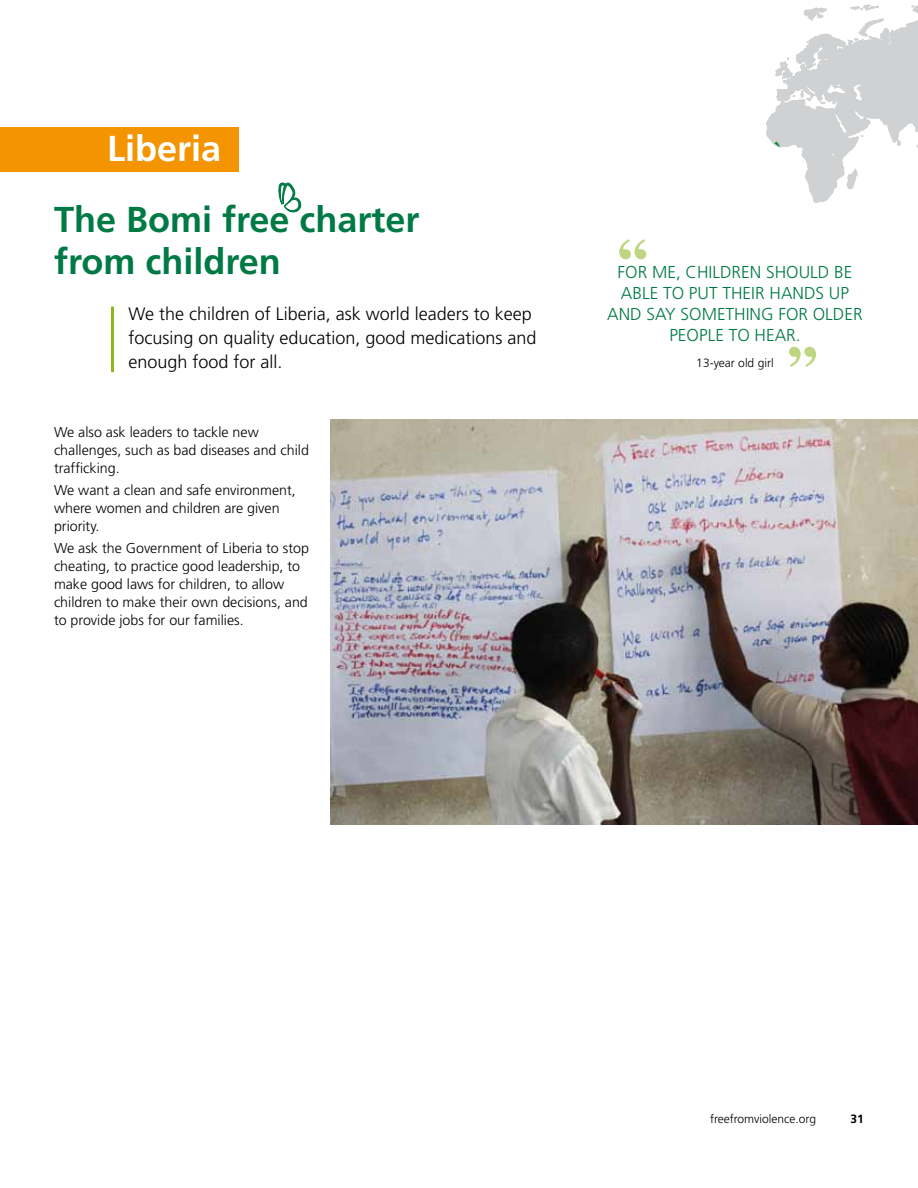
<style>
.page{position:relative;width:918px;height:1188px;background:#fff}
.page>*{position:absolute;margin:0;border:0;box-sizing:border-box;transform-origin:0 0}
.t1{font:700 60.3px "Century Schoolbook";color:#bed682}
.t2{font:700 36px/42px "Frutiger";color:#007a45}
.t3{font:700 36px "Frutiger";color:#fff}
.t4{font:300 18px/24px "Frutiger";color:#000}
.t5{font:300 17.25px "Frutiger";color:#007a45}
.t6{font:300 14.25px/18px "Frutiger";color:#000}
.t7{font:300 12px "Frutiger";color:#000}
.t8{font:700 12px "Frutiger";color:#000}
</style>
<div class="page">
<div style="left:0;top:128px;width:238px;height:44px;background:#f39400"></div>
<img style="left:330px;top:420px;width:588px;height:405px">
<hr style="left:111px;top:307px;width:3px;height:65px;background:#89ba17">
<svg style="left:766px;top:4px;width:152px;height:199px"></svg>
<div style="left:687px;top:0;width:95px;height:53px;background:#fff"></div>
<svg style="left:278px;top:182px;width:24px;height:30px"></svg>
<h2 class="t3" style="left:107px;top:127px;width:116px">Liberia</h2>
<h2 class="t2" style="left:54px;top:198px;width:367px">The Bomi free charter from children</h2>
<p class="t4" style="left:128px;top:302px;width:410px">We the children of Liberia, ask world leaders to keep focusing on quality education, good medications and enough food for all.</p>
<p class="t6" style="left:54px;top:423px;width:256px">We also ask leaders to tackle new challenges, such as bad diseases and child trafficking.</p>
<p class="t6" style="left:54px;top:481px;width:243px">We want a clean and safe environment, where women and children are given priority.</p>
<p class="t6" style="left:54px;top:539px;width:256px">We ask the Government of Liberia to stop cheating, to practice good leadership, to make good laws for children, to allow children to make their own decisions, and to provide jobs for our families.</p>
<h1 class="t1" style="left:618px;top:225px;width:31px">“</h1>
<p class="t5" style="left:618px;top:262px;width:79px">For me, children</p>
<p class="t5" style="left:766px;top:262px;width:12px">should</p>
<p class="t5" style="left:834px;top:262px;width:9px">be</p>
<p class="t5" style="left:621px;top:283px;width:11px">able</p>
<p class="t5" style="left:663px;top:283px;width:36px">to put</p>
<p class="t5" style="left:723px;top:283px;width:10px">their</p>
<p class="t5" style="left:770px;top:283px;width:12px">hands</p>
<p class="t5" style="left:829px;top:283px;width:11px">up</p>
<p class="t5" style="left:607px;top:304px;width:13px">and</p>
<p class="t5" style="left:647px;top:304px;width:11px">say</p>
<p class="t5" style="left:681px;top:304px;width:12px">something</p>
<p class="t5" style="left:778px;top:304px;width:11px">for</p>
<p class="t5" style="left:813px;top:304px;width:11px">older</p>
<p class="t5" style="left:669px;top:325px;width:10px">people</p>
<p class="t5" style="left:729px;top:325px;width:37px">to hear</p>
<p class="t5" style="left:796px;top:325px;width:6px">.</p>
<p class="t7" style="left:696px;top:356px;width:79px">13-year old girl</p>
<h1 class="t1" style="left:817px;top:381px;width:31px;rotate:-180deg">“</h1>
<p class="t7" style="left:710px;top:1112px;width:108px">freefromviolence.org</p>
<p class="t8" style="left:851px;top:1112px;width:15px">31</p>
</div>
